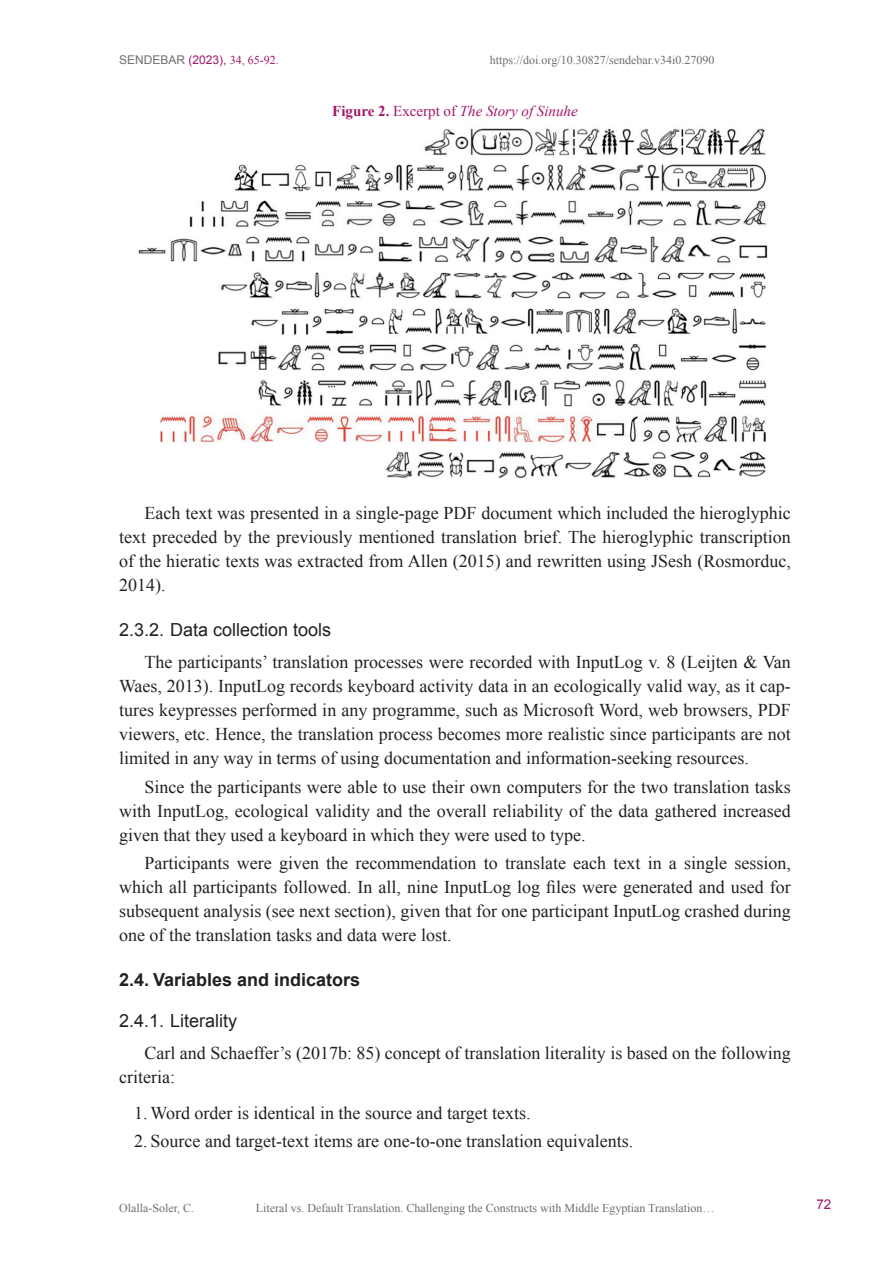
<style>
.page{position:relative;width:893px;height:1263px;background:#fff}
.page>*{position:absolute;margin:0;border:0;box-sizing:border-box;transform-origin:0 0}
.t1{font:18px/24px "Times New Roman";color:#231f20;text-align:justify}
.t2{font:18px "Arial";color:#231f20}
.t3{font:700 18px "Arial";color:#231f20}
.sps_figur_titulo{font:italic 15px "Times New Roman";color:#a31668}
.t4{font:13.5px "Arial";color:#a31668}
.t5{font:12px "Times New Roman";color:#6c6d70}
.t6{font:12px "Times New Roman";color:#a31668}
.s1{font-family:"Arial";color:#6c6d70}
.s2{font-family:"Arial"}
.s3{font-weight:700;font-style:normal}
.s4{font-style:normal}
</style>
<div class="page">
<img style="left:138px;top:128px;width:630px;height:351px">
<p class="t6" style="left:119px;top:52px;width:161px"><span class="s1">SENDEBAR</span> <span class="s2">(2023),</span> 34, 65-92.</p>
<p class="t5" style="left:490px;top:52px;width:226px">https://doi.org/10.30827/sendebar.v34i0.27090</p>
<p class="sps_figur_titulo" style="left:332px;top:101px;width:247px"><span class="s3">Figure 2.</span> <span class="s4">Excerpt of</span> The Story of Sinuhe</p>
<p class="t1" style="left:119px;top:501px;width:673px;text-indent:26px">Each text was presented in a single-page PDF document which included the hieroglyphic text preceded by the previously mentioned translation brief. The hieroglyphic transcription of the hieratic texts was extracted from Allen (2015) and rewritten using JSesh (Rosmorduc, 2014).</p>
<p class="t2" style="left:119px;top:618px;width:214px">2.3.2. Data collection tools</p>
<p class="t1" style="left:119px;top:650px;width:673px;text-indent:26px">The participants’ translation processes were recorded with InputLog v. 8 (Leijten &amp; Van Waes, 2013). InputLog records keyboard activity data in an ecologically valid way, as it cap&shy;tures keypresses performed in any programme, such as Microsoft Word, web browsers, PDF viewers, etc. Hence, the translation process becomes more realistic since participants are not limited in any way in terms of using documentation and information-seeking resources.</p>
<p class="t1" style="left:119px;top:774px;width:673px;text-indent:26px">Since the participants were able to use their own computers for the two translation tasks with InputLog, ecological validity and the overall reliability of the data gathered increased given that they used a keyboard in which they were used to type.</p>
<p class="t1" style="left:119px;top:850px;width:673px;text-indent:26px">Participants were given the recommendation to translate each text in a single session, which all participants followed. In all, nine InputLog log files were generated and used for subsequent analysis (see next section), given that for one participant InputLog crashed during one of the translation tasks and data were lost.</p>
<p class="t3" style="left:119px;top:968px;width:243px">2.4. Variables and indicators</p>
<p class="t2" style="left:119px;top:1009px;width:120px">2.4.1. Literality</p>
<p class="t1" style="left:119px;top:1041px;width:673px;text-indent:26px">Carl and Schaeffer’s (2017b: 85) concept of translation literality is based on the following criteria:</p>
<p class="t1" style="left:134px;top:1100px;width:398px">1. Word order is identical in the source and target texts.</p>
<p class="t1" style="left:134px;top:1128px;width:501px">2. Source and target-text items are one-to-one translation equivalents.</p>
<p class="t5" style="left:119px;top:1200px;width:77px">Olalla-Soler, C.</p>
<p class="t5" style="left:256px;top:1200px;width:460px">Literal vs. Default Translation. Challenging the Constructs with Middle Egyptian Translation…</p>
<p class="t4" style="left:816px;top:1195px;width:17px">72</p>
</div>
